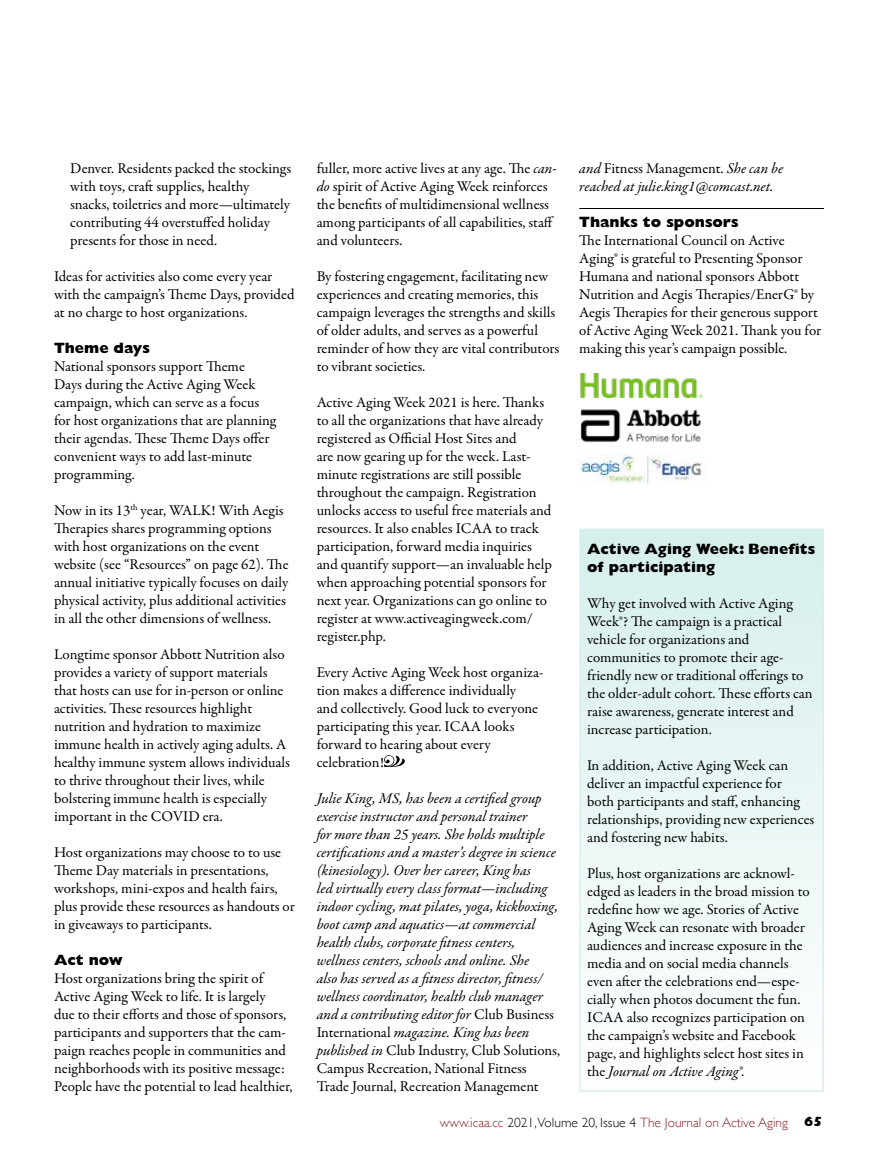
<style>
.page{position:relative;width:878px;height:1161px;background:#fff}
.page>*{position:absolute;margin:0;border:0;box-sizing:border-box;transform-origin:0 0}
.t1{font:15px/18px "Garamond Premr Pro";color:#000}
.t2{font:italic 15px/18px "Garamond Premr Pro";letter-spacing:-.005em;color:#000}
.t3{font:800 15px/18px "Gill Sans";color:#000}
.t4{font:300 13.5px "Gill Sans";color:#8a2529}
.s1{font-style:italic}
.s2{font-style:normal}
.s3{color:#000}
.s4{font-weight:800;color:#000}
</style>
<div class="page">
<div style="left:580px;top:529px;width:243px;height:562px;background:linear-gradient(to bottom,#d5efed,#fefefe)"></div>
<svg style="left:384px;top:755px;width:21px;height:12px"></svg>
<hr style="left:579px;top:208px;width:245px;height:1px;background:#000">
<img style="left:580px;top:374px;width:123px;height:24px">
<img style="left:580px;top:409px;width:121px;height:33px">
<img style="left:579px;top:455px;width:123px;height:30px">
<p class="t1" style="left:70px;top:160px;width:223px">Denver. Residents packed the stockings with toys, craft supplies, healthy snacks, toiletries and more—ultimately contributing 44 overstuffed holiday presents for those in need.</p>
<p class="t1" style="left:54px;top:268px;width:242px">Ideas for activities also come every year with the campaign’s Theme Days, provided at no charge to host organizations.</p>
<p class="t3" style="left:54px;top:339px;width:97px">Theme days</p>
<p class="t1" style="left:54px;top:358px;width:224px">National sponsors support Theme<br>Days during the Active Aging Week campaign, which can serve as a focus for host organizations that are planning their agendas. These Theme Days offer convenient ways to add last-minute programming.</p>
<p class="t1" style="left:54px;top:502px;width:236px">Now in its 13<sup>th</sup> year, WALK! With Aegis Therapies shares programming options with host organizations on the event website (see “Resources” on page 62). The annual initiative typically focuses on daily physical activity, plus additional activities in all the other dimensions of wellness.</p>
<p class="t1" style="left:54px;top:646px;width:237px">Longtime sponsor Abbott Nutrition also provides a variety of support materials that hosts can use for in-person or online activities. These resources highlight nutrition and hydration to maximize immune health in actively aging adults. A healthy immune system allows individuals to thrive throughout their lives, while bolstering immune health is especially important in the COVID era.</p>
<p class="t1" style="left:54px;top:844px;width:242px">Host organizations may choose to to use Theme Day materials in presentations, workshops, mini-expos and health fairs, plus provide these resources as handouts or in giveaways to participants.</p>
<p class="t3" style="left:54px;top:951px;width:70px">Act now</p>
<p class="t1" style="left:54px;top:970px;width:240px">Host organizations bring the spirit of Active Aging Week to life. It is largely<br>due to their efforts and those of sponsors, participants and supporters that the cam&shy;paign reaches people in communities and neighborhoods with its positive message:<br>People have the potential to lead healthier,</p>
<p class="t1" style="left:316px;top:160px;width:241px">fuller, more active lives at any age. The <span class="s1">can&shy;do</span> spirit of Active Aging Week reinforces the benefits of multidimensional wellness among participants of all capabilities, staff and volunteers.</p>
<p class="t1" style="left:316px;top:268px;width:244px">By fostering engagement, facilitating new experiences and creating memories, this campaign leverages the strengths and skills of older adults, and serves as a powerful reminder of how they are vital contributors to vibrant societies.</p>
<p class="t1" style="left:316px;top:394px;width:237px">Active Aging Week 2021 is here. Thanks to all the organizations that have already registered as Official Host Sites and<br>are now gearing up for the week. Last&shy;minute registrations are still possible throughout the campaign. Registration unlocks access to useful free materials and resources. It also enables ICAA to track participation, forward media inquiries and quantify support—an invaluable help when approaching potential sponsors for next year. Organizations can go online to register at www.activeagingweek.com/ register.php.</p>
<p class="t1" style="left:316px;top:664px;width:228px">Every Active Aging Week host organiza&shy;tion makes a difference individually<br>and collectively. Good luck to everyone participating this year. ICAA looks forward to hearing about every celebration!</p>
<p class="t2" style="left:316px;top:790px;width:245px">Julie King, MS, has been a certified group exercise instructor and personal trainer<br>for more than 25 years. She holds multiple certifications and a master’s degree in science (kinesiology). Over her career, King has<br>led virtually every class format—including indoor cycling, mat pilates, yoga, kickboxing, boot camp and aquatics—at commercial health clubs, corporate fitness centers, wellness centers, schools and online. She<br>also has served as a fitness director, fitness/ wellness coordinator, health club manager and a contributing editor for <span class="s2">Club Business International</span> magazine. King has been published in <span class="s2">Club Industry, Club Solutions, Campus Recreation, National Fitness Trade Journal, Recreation Management</span></p>
<p class="t2" style="left:579px;top:160px;width:205px">and <span class="s2">Fitness Management.</span> She can be reached at julie.king1@comcast.net.</p>
<p class="t3" style="left:579px;top:213px;width:161px">Thanks to sponsors</p>
<p class="t1" style="left:579px;top:232px;width:243px">The International Council on Active Aging® is grateful to Presenting Sponsor Humana and national sponsors Abbott Nutrition and Aegis Therapies/EnerG® by Aegis Therapies for their generous support of Active Aging Week 2021. Thank you for making this year’s campaign possible.</p>
<p class="t3" style="left:587px;top:540px;width:230px">Active Aging Week: Benefits of participating</p>
<p class="t1" style="left:587px;top:594px;width:227px">Why get involved with Active Aging Week®? The campaign is a practical vehicle for organizations and communities to promote their age&shy;friendly new or traditional offerings to the older-adult cohort. These efforts can raise awareness, generate interest and increase participation.</p>
<p class="t1" style="left:587px;top:756px;width:229px">In addition, Active Aging Week can deliver an impactful experience for<br>both participants and staff, enhancing relationships, providing new experiences and fostering new habits.</p>
<p class="t1" style="left:587px;top:864px;width:224px">Plus, host organizations are acknowl&shy;edged as leaders in the broad mission to redefine how we age. Stories of Active Aging Week can resonate with broader audiences and increase exposure in the media and on social media channels even after the celebrations end—espe&shy;cially when photos document the fun.<br>ICAA also recognizes participation on the campaign’s website and Facebook page, and highlights select host sites in the <span class="s1">Journal on Active Aging®.</span></p>
<p class="t4" style="left:440px;top:1112px;width:384px">www.icaa.cc <span class="s3">2021,Volume 20, Issue 4</span> The Journal on Active Aging <span class="s4">65</span></p>
</div>
